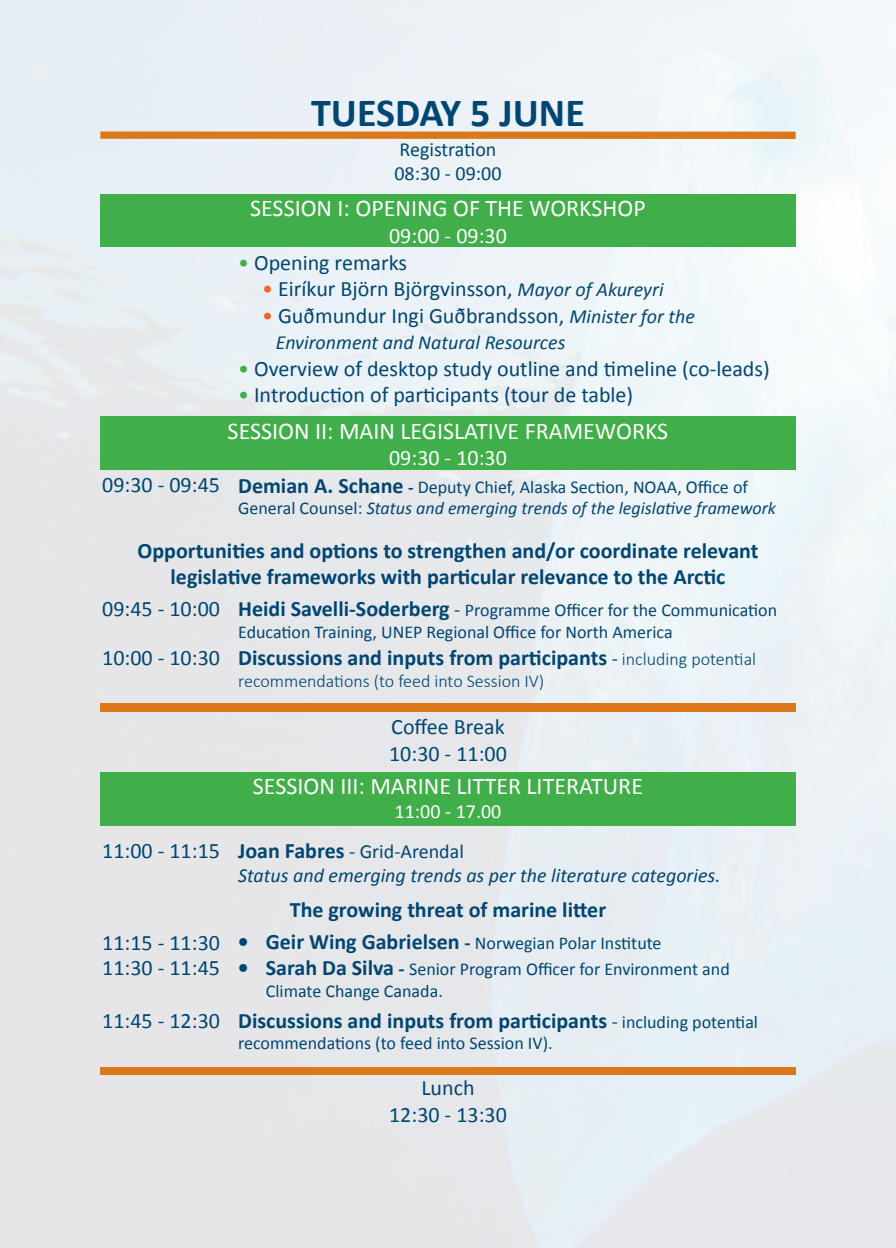
<style>
.page{position:relative;width:896px;height:1248px;background:#fff}
.page>*{position:absolute;margin:0;border:0;box-sizing:border-box;transform-origin:0 0}
.t1{font:700 40px "Calibri";color:#004672}
.t2{font:24px "Calibri";color:#fff}
.t3{font:22px "Calibri";color:#004672}
.t4{font:700 22px "Calibri";color:#004672}
.t5{font:22px "Calibri";color:#fff}
.t6{font:italic 20px "Calibri";color:#004672}
.t7{font:20px "Calibri";color:#004672}
.t8{font:20px "Calibri";color:#fff}
.t9{font:18px/21.6px "Calibri";color:#004672}
.t10{font:italic 18px "Calibri";color:#004672}
.t11{font:300 18px "Calibri";color:#004672}
.s1{color:#40ae49}
.s2{color:#f0662b}
.s3{font-style:italic;font-size:20px}
.s4{font-weight:700;font-size:22px}
.s5{font-weight:700}
.s6{font-style:normal}
.s7{font-size:20px}
.s8{font-weight:400;font-size:20px}
.s9{font-weight:300;font-size:18px}
.s10{font-weight:700;font-size:20px}
.s11{font-weight:400;font-size:18px}
</style>
<div class="page">
<img style="left:0;top:0;width:896px;height:1247px">
<div style="left:100px;top:703px;width:695px;height:8px;background:#dc7819"></div>
<div style="left:100px;top:194px;width:695px;height:53px;background:#40ae49"></div>
<div style="left:100px;top:416px;width:695px;height:53px;background:#40ae49"></div>
<div style="left:100px;top:772px;width:695px;height:53px;background:#40ae49"></div>
<div style="left:100px;top:1066px;width:695px;height:8px;background:#dc7819"></div>
<div style="left:100px;top:131px;width:695px;height:8px;background:#dc7819"></div>
<p class="t1" style="left:311px;top:87px;width:275px">TUESDAY 5 JUNE</p>
<p class="t7" style="left:399px;top:136px;width:98px">Registration</p>
<p class="t7" style="left:394px;top:160px;width:108px">08:30 - 09:00</p>
<p class="t2" style="left:250px;top:193px;width:397px">SESSION I: OPENING OF THE WORKSHOP</p>
<p class="t5" style="left:389px;top:221px;width:119px">09:00 - 09:30</p>
<p class="t3" style="left:102px;top:470px;width:119px">09:30 - 09:45</p>
<p class="t3" style="left:238px;top:248px;width:171px"><span class="s1">•</span> Opening remarks</p>
<p class="t3" style="left:262px;top:275px;width:403px"><span class="s2">•</span> Eiríkur Björn Björgvinsson, <span class="s3">Mayor of Akureyri</span></p>
<p class="t3" style="left:262px;top:301px;width:434px"><span class="s2">•</span> Guðmundur Ingi Guðbrandsson, <span class="s3">Minister for the</span></p>
<p class="t6" style="left:276px;top:329px;width:291px">Environment and Natural Resources</p>
<p class="t3" style="left:238px;top:354px;width:533px"><span class="s1">•</span> Overview of desktop study outline and timeline (co-leads)</p>
<p class="t3" style="left:238px;top:380px;width:396px"><span class="s1">•</span> Introduction of participants (tour de table)</p>
<p class="t2" style="left:228px;top:415px;width:442px">SESSION II: MAIN LEGISLATIVE FRAMEWORKS</p>
<p class="t5" style="left:389px;top:444px;width:119px">09:30 - 10:30</p>
<p class="t9" style="left:238px;top:476px;width:511px"><span class="s4">Demian A. Schane</span> <span class="s5">-</span> Deputy Chief, Alaska Section, NOAA, Office of</p>
<p class="t10" style="left:238px;top:496px;width:539px"><span class="s6">General Counsel:</span> Status and emerging trends of the legislative framework</p>
<p class="t4" style="left:137px;top:536px;width:622px">Opportunities and options to strengthen and/or coordinate relevant</p>
<p class="t4" style="left:170px;top:562px;width:556px">legislative frameworks with particular relevance to the Arctic</p>
<p class="t3" style="left:102px;top:595px;width:119px">09:45 - 10:00</p>
<p class="t3" style="left:102px;top:644px;width:119px">10:00 - 10:30</p>
<p class="t3" style="left:102px;top:837px;width:119px">11:00 - 11:15</p>
<p class="t3" style="left:102px;top:928px;width:119px">11:15 - 11:30</p>
<p class="t3" style="left:102px;top:954px;width:119px">11:30 - 11:45</p>
<p class="t3" style="left:102px;top:1006px;width:119px">11:45 - 12:30</p>
<p class="t9" style="left:238px;top:599px;width:540px"><span class="s4">Heidi Savelli-Soderberg</span> <span class="s7">-</span> Programme Officer for the Communication</p>
<p class="t9" style="left:238px;top:621px;width:436px">Education Training, UNEP Regional Office for North America</p>
<p class="t4" style="left:238px;top:643px;width:519px">Discussions and inputs from participants <span class="s8">-</span> <span class="s9">including potential</span></p>
<p class="t11" style="left:238px;top:669px;width:308px">recommendations (to feed into Session IV)</p>
<p class="t3" style="left:391px;top:713px;width:115px">Coffee Break</p>
<p class="t3" style="left:389px;top:739px;width:119px">10:30 - 11:00</p>
<p class="t2" style="left:253px;top:771px;width:391px">SESSION III: MARINE LITTER LITERATURE</p>
<p class="t8" style="left:395px;top:799px;width:108px">11:00 - 17.00</p>
<p class="t7" style="left:238px;top:839px;width:227px"><span class="s4">Joan Fabres</span> - Grid-Arendal</p>
<p class="t6" style="left:238px;top:862px;width:484px">Status and emerging trends as per the literature categories.</p>
<p class="t4" style="left:290px;top:895px;width:318px">The growing threat of marine litter</p>
<p class="t9" style="left:238px;top:932px;width:425px"><span class="s4">• Geir Wing Gabrielsen</span> <span class="s10">-</span> Norwegian Polar Institute</p>
<p class="t9" style="left:266px;top:958px;width:465px;text-indent:-28px"><span class="s4">• Sarah Da Silva</span> <span class="s10">-</span> Senior Program Officer for Environment and<br>Climate Change Canada.</p>
<p class="t4" style="left:238px;top:1006px;width:521px">Discussions and inputs from participants <span class="s8">-</span> <span class="s11">including potential</span></p>
<p class="t9" style="left:238px;top:1032px;width:316px">recommendations (to feed into Session IV).</p>
<p class="t3" style="left:421px;top:1074px;width:55px">Lunch</p>
<p class="t3" style="left:389px;top:1100px;width:119px">12:30 - 13:30</p>
</div>
